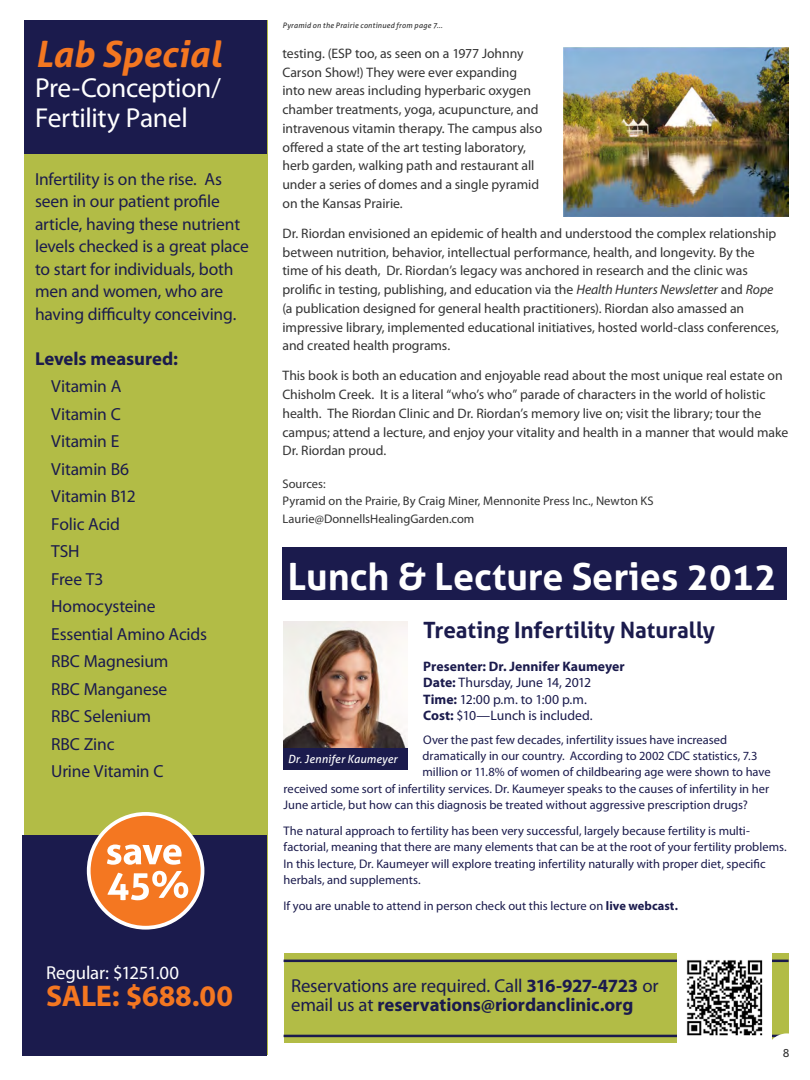
<style>
.page{position:relative;width:810px;height:1080px;background:#fff}
.page>*{position:absolute;margin:0;border:0;box-sizing:border-box;transform-origin:0 0}
.Medium_Header{font:700 37.5px "Aller";color:#fff}
.Medium_Header-2{font:italic 700 36.25px "Aller";color:#f47721}
.t1{font:700 30px "Myriad Pro";letter-spacing:-.005em;color:#f47721}
.t2{font:27.5px/30px "Myriad Pro";letter-spacing:-.01em;color:#fff}
.t3{font:700 22.5px "Aller";letter-spacing:-.005em;color:#1b1b4d}
.Small_Paragraph{font:700 18.75px/18.8px "Myriad Pro";letter-spacing:-.005em;color:#1b1b4d}
.t4{font:18.75px "Myriad Pro";letter-spacing:-.01em;color:#fff}
.t5{font:17.5px/22.5px "Myriad Pro";letter-spacing:-.01em;color:#1b1b4d}
.t6{font:13.75px/18.8px "Myriad Pro";letter-spacing:-.005em;color:#333}
.t7{font:13.75px "Myriad Pro";letter-spacing:-.005em;color:#1b1b4d}
.t8{font:700 13.75px "Myriad Pro";color:#1b1b4d}
.Small_Paragraph-2{font:12.5px/16.2px "Myriad Pro";color:#1b1b4d}
.t9{font:12.5px "Myriad Pro";color:#333}
.Caption-Author{font:italic 11.25px "Aller";letter-spacing:.01em;color:#fff}
.Number{font:11.25px "Aller";color:#333}
.t10{font:italic 7.5px "Aller";letter-spacing:.02em;color:#333}
.s1{font-style:italic}
.s2{font-weight:700}
.s3{font-weight:400}
</style>
<div class="page">
<div style="left:24px;top:20px;width:244px;height:1035px;background:#b2bc46"></div>
<div style="left:282px;top:548px;width:506px;height:52px;background:#1b1b4d"></div>
<div style="left:284px;top:953px;width:505px;height:90px;background:#b2bc46"></div>
<hr style="left:284px;top:1035px;width:505px;height:2px;background:#1b1b4d">
<hr style="left:284px;top:960px;width:505px;height:2px;background:#1b1b4d">
<div style="left:22px;top:835px;width:246px;height:220px;background:#1b1b4d"></div>
<div style="left:24px;top:20px;width:242px;height:134px;background:#1b1b4d"></div>
<div style="left:678px;top:945px;width:94px;height:98px;background:#fff"></div>
<img style="left:686px;top:960px;width:77px;height:76px">
<div style="left:766px;top:1033px;width:42px;height:42px;background:#fff;border-radius:50%"></div>
<div style="left:284px;top:747px;width:124px;height:23px;background:#1b1b4d"></div>
<img style="left:284px;top:622px;width:124px;height:125px">
<div style="left:89px;top:814px;width:114px;height:114px;background:#f47721;border-radius:50%"></div>
<div style="left:87px;top:812px;width:117px;height:118px;border:4px solid #fff;border-radius:50%"></div>
<svg style="left:107px;top:845px;width:75px;height:20px"></svg>
<svg style="left:107px;top:871px;width:81px;height:29px"></svg>
<img style="left:563px;top:48px;width:226px;height:169px">
<p class="Medium_Header-2" style="left:35px;top:32px;width:188px">Lab Special</p>
<p class="t2" style="left:35px;top:72px;width:187px">Pre-Conception/<br>Fertility Panel</p>
<p class="t5" style="left:35px;top:167px;width:215px">Infertility is on the rise. As seen in our patient profile article, having these nutrient levels checked is a great place to start for individuals, both men and women, who are having difficulty conceiving.</p>
<p class="Small_Paragraph" style="left:35px;top:348px;width:145px">Levels measured:</p>
<p class="t5" style="left:51px;top:375px;width:72px">Vitamin A</p>
<p class="t5" style="left:51px;top:402px;width:71px">Vitamin C</p>
<p class="t5" style="left:51px;top:430px;width:70px">Vitamin E</p>
<p class="t5" style="left:51px;top:457px;width:79px">Vitamin B6</p>
<p class="t5" style="left:51px;top:485px;width:86px">Vitamin B12</p>
<p class="t5" style="left:51px;top:512px;width:70px">Folic Acid</p>
<p class="t5" style="left:51px;top:540px;width:30px">TSH</p>
<p class="t5" style="left:51px;top:567px;width:54px">Free T3</p>
<p class="t5" style="left:51px;top:595px;width:106px">Homocysteine</p>
<p class="t5" style="left:51px;top:622px;width:157px">Essential Amino Acids</p>
<p class="t5" style="left:51px;top:650px;width:119px">RBC Magnesium</p>
<p class="t5" style="left:51px;top:677px;width:118px">RBC Manganese</p>
<p class="t5" style="left:51px;top:705px;width:101px">RBC Selenium</p>
<p class="t5" style="left:51px;top:732px;width:65px">RBC Zinc</p>
<p class="t5" style="left:51px;top:760px;width:114px">Urine Vitamin C</p>
<p class="t4" style="left:46px;top:961px;width:134px">Regular: $1251.00</p>
<p class="t1" style="left:46px;top:977px;width:188px">SALE: $688.00</p>
<p class="t10" style="left:282px;top:21px;width:162px">Pyramid on the Prairie continued from page 7...</p>
<p class="t6" style="left:282px;top:44px;width:261px">testing. (ESP too, as seen on a 1977 Johnny Carson Show!) They were ever expanding into new areas including hyperbaric oxygen chamber treatments, yoga, acupuncture, and intravenous vitamin therapy. The campus also offered a state of the art testing laboratory, herb garden, walking path and restaurant all under a series of domes and a single pyramid on the Kansas Prairie.</p>
<p class="t6" style="left:282px;top:224px;width:498px">Dr. Riordan envisioned an epidemic of health and understood the complex relationship between nutrition, behavior, intellectual performance, health, and longevity. By the time of his death, Dr. Riordan’s legacy was anchored in research and the clinic was prolific in testing, publishing, and education via the <span class="s1">Health Hunters Newsletter</span> and <span class="s1">Rope </span>(a publication designed for general health practitioners). Riordan also amassed an impressive library, implemented educational initiatives, hosted world-class conferences, and created health programs.</p>
<p class="t6" style="left:282px;top:366px;width:507px">This book is both an education and enjoyable read about the most unique real estate on Chisholm Creek. It is a literal “who’s who” parade of characters in the world of holistic health. The Riordan Clinic and Dr. Riordan’s memory live on; visit the library; tour the campus; attend a lecture, and enjoy your vitality and health in a manner that would make Dr. Riordan proud.</p>
<p class="t9" style="left:282px;top:476px;width:45px">Sources:</p>
<p class="t9" style="left:282px;top:493px;width:373px">Pyramid on the Prairie, By Craig Miner, Mennonite Press Inc., Newton KS</p>
<p class="t9" style="left:282px;top:511px;width:193px">Laurie@DonnellsHealingGarden.com</p>
<p class="Medium_Header" style="left:288px;top:553px;width:490px">Lunch &amp; Lecture Series 2012</p>
<p class="t3" style="left:423px;top:616px;width:293px">Treating Infertility Naturally</p>
<p class="t8" style="left:423px;top:657px;width:203px">Presenter: Dr. Jennifer Kaumeyer</p>
<p class="t7" style="left:423px;top:674px;width:169px"><span class="s2">Date:</span> Thursday, June 14, 2012</p>
<p class="t7" style="left:423px;top:691px;width:165px"><span class="s2">Time:</span> 12:00 p.m. to 1:00 p.m.</p>
<p class="t7" style="left:423px;top:707px;width:171px"><span class="s2">Cost:</span> $10—Lunch is included.</p>
<p class="Small_Paragraph-2" style="left:423px;top:731px;width:305px">Over the past few decades, infertility issues have increased</p>
<p class="Small_Paragraph-2" style="left:423px;top:748px;width:336px">dramatically in our country. According to 2002 CDC statistics, 7.3</p>
<p class="Small_Paragraph-2" style="left:423px;top:764px;width:350px">million or 11.8% of women of childbearing age were shown to have</p>
<p class="Small_Paragraph-2" style="left:284px;top:780px;width:487px">received some sort of infertility services. Dr. Kaumeyer speaks to the causes of infertility in her</p>
<p class="Small_Paragraph-2" style="left:284px;top:796px;width:466px">June article, but how can this diagnosis be treated without aggressive prescription drugs?</p>
<p class="Small_Paragraph-2" style="left:284px;top:823px;width:505px">The natural approach to fertility has been very successful, largely because fertility is multi&shy;factorial, meaning that there are many elements that can be at the root of your fertility problems.<br>In this lecture, Dr. Kaumeyer will explore treating infertility naturally with proper diet, specific herbals, and supplements.</p>
<p class="Small_Paragraph-2" style="left:284px;top:898px;width:396px">If you are unable to attend in person check out this lecture on <span class="s2">live webcast.</span></p>
<p class="Caption-Author" style="left:288px;top:752px;width:111px">Dr. Jennifer Kaumeyer</p>
<p class="Small_Paragraph" style="left:291px;top:975px;width:369px"><span class="s3">Reservations are required. Call</span> 316-927-4723 <span class="s3">or email us at</span> reservations@riordanclinic.org</p>
<p class="Number" style="left:783px;top:1047px;width:8px">8</p>
</div>
